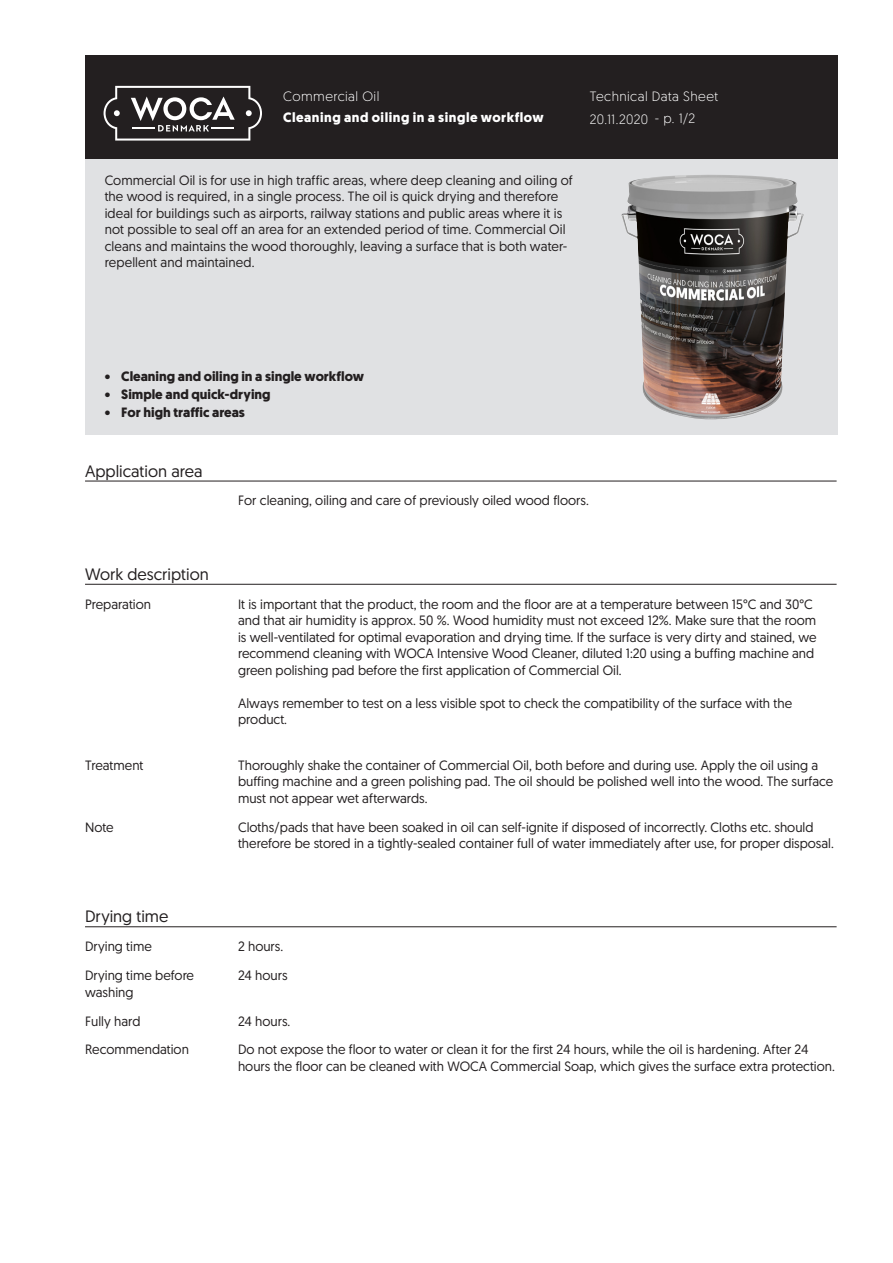
<style>
.page{position:relative;width:893px;height:1263px;background:#fff}
.page>*{position:absolute;margin:0;border:0;box-sizing:border-box;transform-origin:0 0}
.skyBodyHdn{font:16.5px "Geomanist";color:#231f20}
.skyBodyTxt{font:13.5px/16.5px "Geomanist";color:#231f20}
.skyRegularTxtBodytex{font:13.5px/16.5px "Geomanist";letter-spacing:.01em;color:#231f20}
.skyBodyCap{font:13.5px/16.5px "Geomanist";color:#231f20}
.skyBulletBodytext{font:700 13.5px "Geomanist";color:#231f20}
.skyWhiteHdnBodytext{font:300 13.5px "Geomanist";letter-spacing:.03em;color:#fff}
.skyWhiteBoldHdnBodyt{font:700 13.5px "Geomanist";letter-spacing:.04em;color:#fff}
</style>
<div class="page">
<div style="left:85px;top:159px;width:753px;height:276px;background:#e0e1e3"></div>
<div style="left:85px;top:55px;width:753px;height:104px;background:#231f20"></div>
<hr style="left:85px;top:481px;width:752px;height:1px;background:#231f20">
<hr style="left:85px;top:584px;width:752px;height:1px;background:#231f20">
<hr style="left:85px;top:926px;width:752px;height:1px;background:#231f20">
<svg style="left:104px;top:86px;width:158px;height:55px"></svg>
<img style="left:621px;top:175px;width:183px;height:244px">
<p class="skyWhiteHdnBodytext" style="left:283px;top:87px;width:98px">Commercial Oil</p>
<p class="skyWhiteBoldHdnBodyt" style="left:283px;top:108px;width:262px">Cleaning and oiling in a single workflow</p>
<p class="skyWhiteHdnBodytext" style="left:590px;top:87px;width:130px">Technical Data Sheet</p>
<p class="skyWhiteHdnBodytext" style="left:655px;top:110px;width:42px">- p. 1/2</p>
<p class="skyWhiteHdnBodytext" style="left:590px;top:110px;width:60px">20.11.2020</p>
<p class="skyRegularTxtBodytex" style="left:105px;top:171px;width:470px">Commercial Oil is for use in high traffic areas, where deep cleaning and oiling of the wood is required, in a single process. The oil is quick drying and therefore ideal for buildings such as airports, railway stations and public areas where it is not possible to seal off an area for an extended period of time. Commercial Oil cleans and maintains the wood thoroughly, leaving a surface that is both water&shy;repellent and maintained.</p>
<p class="skyBulletBodytext" style="left:105px;top:368px;width:261px">• Cleaning and oiling in a single workflow</p>
<p class="skyBulletBodytext" style="left:105px;top:386px;width:167px">• Simple and quick-drying</p>
<p class="skyBulletBodytext" style="left:105px;top:404px;width:142px">• For high traffic areas</p>
<p class="skyBodyHdn" style="left:85px;top:460px;width:119px">Application area</p>
<p class="skyBodyTxt" style="left:238px;top:492px;width:352px">For cleaning, oiling and care of previously oiled wood floors.</p>
<p class="skyBodyHdn" style="left:85px;top:563px;width:125px">Work description</p>
<p class="skyBodyCap" style="left:85px;top:595px;width:68px">Preparation</p>
<p class="skyBodyTxt" style="left:238px;top:595px;width:580px">It is important that the product, the room and the floor are at a temperature between 15°C and 30°C and that air humidity is approx. 50 %. Wood humidity must not exceed 12%. Make sure that the room is well-ventilated for optimal evaporation and drying time. If the surface is very dirty and stained, we recommend cleaning with WOCA Intensive Wood Cleaner, diluted 1:20 using a buffing machine and green polishing pad before the first application of Commercial Oil.</p>
<p class="skyBodyTxt" style="left:238px;top:694px;width:556px">Always remember to test on a less visible spot to check the compatibility of the surface with the product.</p>
<p class="skyBodyCap" style="left:85px;top:756px;width:60px">Treatment</p>
<p class="skyBodyTxt" style="left:238px;top:756px;width:597px">Thoroughly shake the container of Commercial Oil, both before and during use. Apply the oil using a buffing machine and a green polishing pad. The oil should be polished well into the wood. The surface must not appear wet afterwards.</p>
<p class="skyBodyCap" style="left:85px;top:818px;width:30px">Note</p>
<p class="skyBodyTxt" style="left:238px;top:818px;width:597px">Cloths/pads that have been soaked in oil can self-ignite if disposed of incorrectly. Cloths etc. should therefore be stored in a tightly-sealed container full of water immediately after use, for proper disposal.</p>
<p class="skyBodyHdn" style="left:85px;top:906px;width:85px">Drying time</p>
<p class="skyBodyCap" style="left:85px;top:938px;width:68px">Drying time</p>
<p class="skyBodyTxt" style="left:238px;top:938px;width:47px">2 hours.</p>
<p class="skyBodyCap" style="left:85px;top:967px;width:111px">Drying time before washing</p>
<p class="skyBodyTxt" style="left:238px;top:967px;width:51px">24 hours</p>
<p class="skyBodyCap" style="left:85px;top:1012px;width:57px">Fully hard</p>
<p class="skyBodyTxt" style="left:238px;top:1012px;width:54px">24 hours.</p>
<p class="skyBodyCap" style="left:85px;top:1041px;width:105px">Recommendation</p>
<p class="skyBodyTxt" style="left:238px;top:1041px;width:598px">Do not expose the floor to water or clean it for the first 24 hours, while the oil is hardening. After 24 hours the floor can be cleaned with WOCA Commercial Soap, which gives the surface extra protection.</p>
</div>
